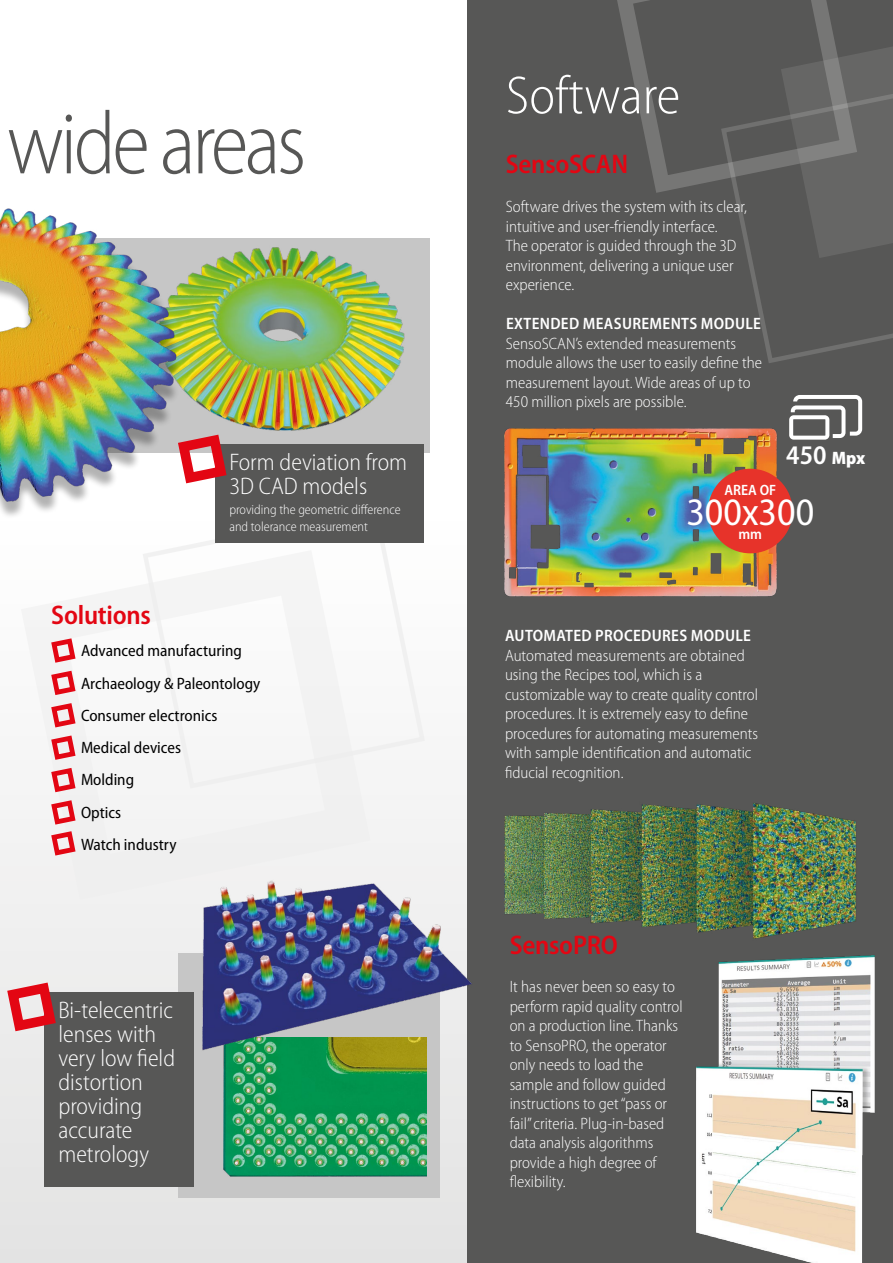
<style>
.page{position:relative;width:893px;height:1263px;background:#fff}
.page>*{position:absolute;margin:0;border:0;box-sizing:border-box;transform-origin:0 0}
.t1{font:300 semi-condensed 90px "Myriad Pro";letter-spacing:-.04em;color:#575756;scale:.95 1}
.t2{font:300 semi-condensed 54px "Myriad Pro";color:#fff}
.t3{font:semi-condensed 39px "Myriad Pro";color:#fff}
.t4{font:600 semi-condensed 27px "Myriad Pro";letter-spacing:-.01em;color:#e30613}
.t5{font:600 semi-condensed 27px "Myriad Pro";color:#fff}
.t6{font:300 semi-condensed 24px/24px "Myriad Pro";color:#fff}
.t7{font:300 semi-condensed 16.5px/19.5px "Myriad Pro";color:#fff}
.t8{font:semi-condensed 16.5px/32.2px "Myriad Pro";color:#000}
.t9{font:600 semi-condensed 16.5px "Myriad Pro";letter-spacing:.02em;color:#fff}
.t10{font:600 semi-condensed 15px "Myriad Pro";color:#fff}
.t11{font:300 semi-condensed 13.5px/16.5px "Myriad Pro";color:#fff}
.s1{font-weight:900;font-size:18px}
</style>
<div class="page">
<div style="left:0;top:485px;width:893px;height:778px;background:linear-gradient(to bottom,#fff,#e3e3e3)"></div>
<div style="left:467px;top:0;width:426px;height:1263px;background:#575756"></div>
<svg style="left:859px;top:47px;width:34px;height:32px"></svg>
<svg style="left:617px;top:0;width:242px;height:193px"></svg>
<div style="left:19px;top:548px;width:353px;height:353px;background:#f4f4f4"></div>
<svg style="left:719px;top:79px;width:174px;height:284px"></svg>
<svg style="left:141px;top:504px;width:286px;height:286px"></svg>
<img style="left:504px;top:428px;width:274px;height:169px">
<div style="left:58px;top:238px;width:371px;height:215px;background:#c6c6c6"></div>
<img style="left:194px;top:247px;width:211px;height:184px">
<div style="left:0;top:215px;width:183px;height:305px;background:#fff"></div>
<img style="left:0;top:208px;width:194px;height:305px">
<div style="left:178px;top:953px;width:262px;height:245px;background:#c6c6c6"></div>
<img style="left:223px;top:1056px;width:204px;height:121px">
<img style="left:194px;top:875px;width:278px;height:181px">
<div style="left:215px;top:444px;width:208px;height:99px;background:#575756"></div>
<svg style="left:172px;top:429px;width:60px;height:60px"></svg>
<div style="left:44px;top:992px;width:150px;height:195px;background:#575756"></div>
<svg style="left:2px;top:977px;width:59px;height:60px;background:#d5898d"></svg>
<img style="left:504px;top:803px;width:352px;height:136px">
<img style="left:696px;top:955px;width:179px;height:308px">
<svg style="left:48px;top:635px;width:30px;height:223px"></svg>
<div style="left:708px;top:469px;width:85px;height:84px;background:#e7332a;border-radius:50%"></div>
<svg style="left:789px;top:395px;width:73px;height:45px"></svg>
<h1 class="t1" style="left:7px;top:90px;width:316px">wide areas</h1>
<h3 class="t6" style="left:229px;top:450px;width:179px">Form deviation from<br>3D CAD models</h3>
<p class="t11" style="left:229px;top:501px;width:173px">providing the geometric difference and tolerance measurement</p>
<h3 class="t4" style="left:51px;top:598px;width:101px">Solutions</h3>
<p class="t8" style="left:81px;top:634px;width:181px">Advanced manufacturing<br>Archaeology &amp; Paleontology<br>Consumer electronics<br>Medical devices<br>Molding<br>Optics<br>Watch industry</p>
<h3 class="t6" style="left:58px;top:998px;width:118px">Bi-telecentric lenses with very low field distortion providing accurate metrology</h3>
<h2 class="t2" style="left:506px;top:63px;width:176px">Software</h2>
<h3 class="t4" style="left:506px;top:147px;width:124px">SensoSCAN</h3>
<p class="t7" style="left:506px;top:197px;width:243px">Software drives the system with its clear, intuitive and user-friendly interface.<br>The operator is guided through the 3D environment, delivering a unique user experience.</p>
<p class="t9" style="left:506px;top:313px;width:257px">EXTENDED MEASUREMENTS MODULE</p>
<p class="t7" style="left:506px;top:333px;width:258px">SensoSCAN’s extended measurements module allows the user to easily define the measurement layout. Wide areas of up to 450 million pixels are possible.</p>
<h3 class="t5" style="left:786px;top:438px;width:80px">450 <span class="s1">Mpx</span></h3>
<p class="t10" style="left:724px;top:480px;width:53px">AREA OF</p>
<p class="t10" style="left:738px;top:524px;width:25px">mm</p>
<h3 class="t3" style="left:686px;top:488px;width:129px">300x300</h3>
<p class="t9" style="left:505px;top:625px;width:247px">AUTOMATED PROCEDURES MODULE</p>
<p class="t7" style="left:505px;top:645px;width:255px">Automated measurements are obtained using the Recipes tool, which is a customizable way to create quality control procedures. It is extremely easy to define procedures for automating measurements with sample identification and automatic fiducial recognition.</p>
<h3 class="t4" style="left:510px;top:928px;width:110px">SensoPRO</h3>
<p class="t7" style="left:510px;top:977px;width:175px">It has never been so easy to perform rapid quality control on a production line. Thanks to SensoPRO, the operator only needs to load the sample and follow guided instructions to get “pass or fail” criteria. Plug-in-based data analysis algorithms provide a high degree of flexibility.</p>
</div>
